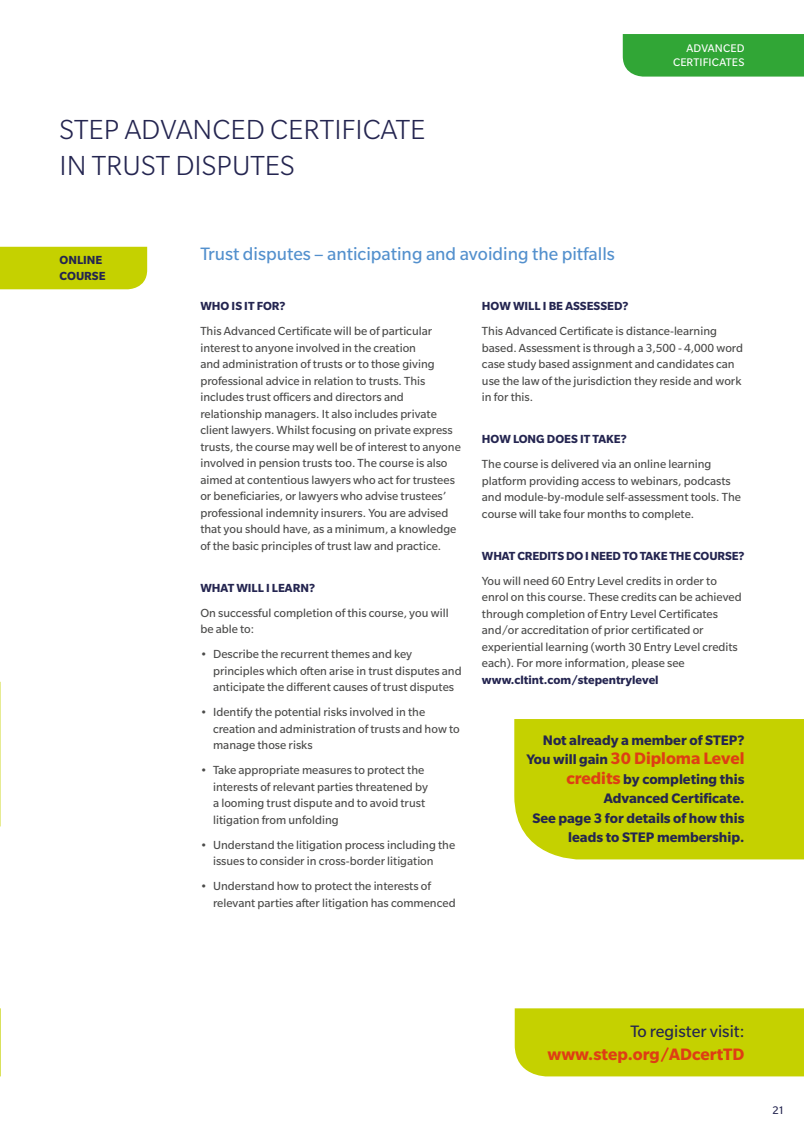
<style>
.page{position:relative;width:804px;height:1136px;background:#fff}
.page>*{position:absolute;margin:0;border:0;box-sizing:border-box;transform-origin:0 0}
.t1{font:300 30px/36px "Slate Std";color:#242550}
.t2{font:19.5px "Slate Std";color:#5390cd}
.t3{font:700 18px "Slate Std";color:#de3e14}
.t4{font:18px "Slate Std";color:#242550}
.t5{font:700 15px/19.5px "Slate Std";color:#242550;text-align:right}
.t6{font:12.75px/16.5px "Slate Std";color:#4a4a49}
.t7{font:700 12.75px/16.5px "Slate Std";color:#242550}
.t8{font:12px/14.4px "Slate Std";letter-spacing:.01em;color:#fff;text-align:right}
.t9{font:12px "Slate Std";color:#242550}
.s1{font-size:15px;color:#242550}
.s2{font-size:18px;color:#de3e14}
</style>
<div class="page">
<div style="left:622px;top:34px;width:182px;height:43px;background:#31a636"></div>
<svg style="left:0;top:681px;width:1px;height:145px"></svg>
<svg style="left:0;top:1008px;width:1px;height:68px"></svg>
<div style="left:0;top:247px;width:147px;height:42px;background:#c5d100"></div>
<div style="left:514px;top:1008px;width:290px;height:68px;background:#c5d100"></div>
<div style="left:514px;top:719px;width:290px;height:140px;background:#c5d100"></div>
<h1 class="t1" style="left:60px;top:111px;width:367px">STEP ADVANCED CERTIFICATE<br>IN TRUST DISPUTES</h1>
<p class="t8" style="left:673px;top:41px;width:73px">ADVANCED<br>CERTIFICATES</p>
<p class="t7" style="left:60px;top:251px;width:48px">ONLINE<br>COURSE</p>
<h2 class="t2" style="left:200px;top:243px;width:416px">Trust disputes – anticipating and avoiding the pitfalls</h2>
<p class="t7" style="left:200px;top:297px;width:87px">WHO IS IT FOR?</p>
<p class="t6" style="left:200px;top:323px;width:262px">This Advanced Certificate will be of particular interest to anyone involved in the creation<br>and administration of trusts or to those giving professional advice in relation to trusts. This includes trust officers and directors and relationship managers. It also includes private client lawyers. Whilst focusing on private express trusts, the course may well be of interest to anyone involved in pension trusts too. The course is also aimed at contentious lawyers who act for trustees or beneficiaries, or lawyers who advise trustees’ professional indemnity insurers. You are advised that you should have, as a minimum, a knowledge of the basic principles of trust law and practice.</p>
<p class="t7" style="left:200px;top:579px;width:116px">WHAT WILL I LEARN?</p>
<p class="t6" style="left:200px;top:604px;width:250px">On successful completion of this course, you will be able to:</p>
<p class="t6" style="left:213px;top:646px;width:250px;text-indent:-13px">• Describe the recurrent themes and key principles which often arise in trust disputes and anticipate the different causes of trust disputes</p>
<p class="t6" style="left:213px;top:704px;width:248px;text-indent:-13px">• Identify the potential risks involved in the creation and administration of trusts and how to manage those risks</p>
<p class="t6" style="left:213px;top:762px;width:216px;text-indent:-13px">• Take appropriate measures to protect the interests of relevant parties threatened by a looming trust dispute and to avoid trust litigation from unfolding</p>
<p class="t6" style="left:213px;top:836px;width:243px;text-indent:-13px">• Understand the litigation process including the issues to consider in cross-border litigation</p>
<p class="t6" style="left:213px;top:878px;width:244px;text-indent:-13px">• Understand how to protect the interests of relevant parties after litigation has commenced</p>
<p class="t7" style="left:482px;top:297px;width:148px">HOW WILL I BE ASSESSED?</p>
<p class="t6" style="left:482px;top:322px;width:263px">This Advanced Certificate is distance-learning based. Assessment is through a 3,500 - 4,000 word case study based assignment and candidates can use the law of the jurisdiction they reside and work in for this.</p>
<p class="t7" style="left:482px;top:430px;width:146px">HOW LONG DOES IT TAKE?</p>
<p class="t6" style="left:482px;top:455px;width:260px">The course is delivered via an online learning platform providing access to webinars, podcasts and module-by-module self-assessment tools. The course will take four months to complete.</p>
<p class="t7" style="left:482px;top:547px;width:264px">WHAT CREDITS DO I NEED TO TAKE THE COURSE?</p>
<p class="t6" style="left:482px;top:572px;width:261px">You will need 60 Entry Level credits in order to enrol on this course. These credits can be achieved through completion of Entry Level Certificates and/or accreditation of prior certificated or experiential learning (worth 30 Entry Level credits each). For more information, please see</p>
<p class="t7" style="left:482px;top:671px;width:178px">www.cltint.com/stepentrylevel</p>
<p class="t5" style="left:543px;top:729px;width:203px">Not already a member of STEP?</p>
<h3 class="t3" style="left:526px;top:748px;width:219px"><span class="s1">You will gain</span> 30 Diploma Level</h3>
<p class="t5" style="left:532px;top:768px;width:213px"><span class="s2">credits</span> by completing this<br>Advanced Certificate.<br>See page 3 for details of how this leads to STEP membership.</p>
<h3 class="t4" style="left:630px;top:1021px;width:115px">To register visit:</h3>
<h3 class="t3" style="left:547px;top:1043px;width:198px">www.step.org/ADcertTD</h3>
<p class="t9" style="left:772px;top:1104px;width:14px">21</p>
</div>
